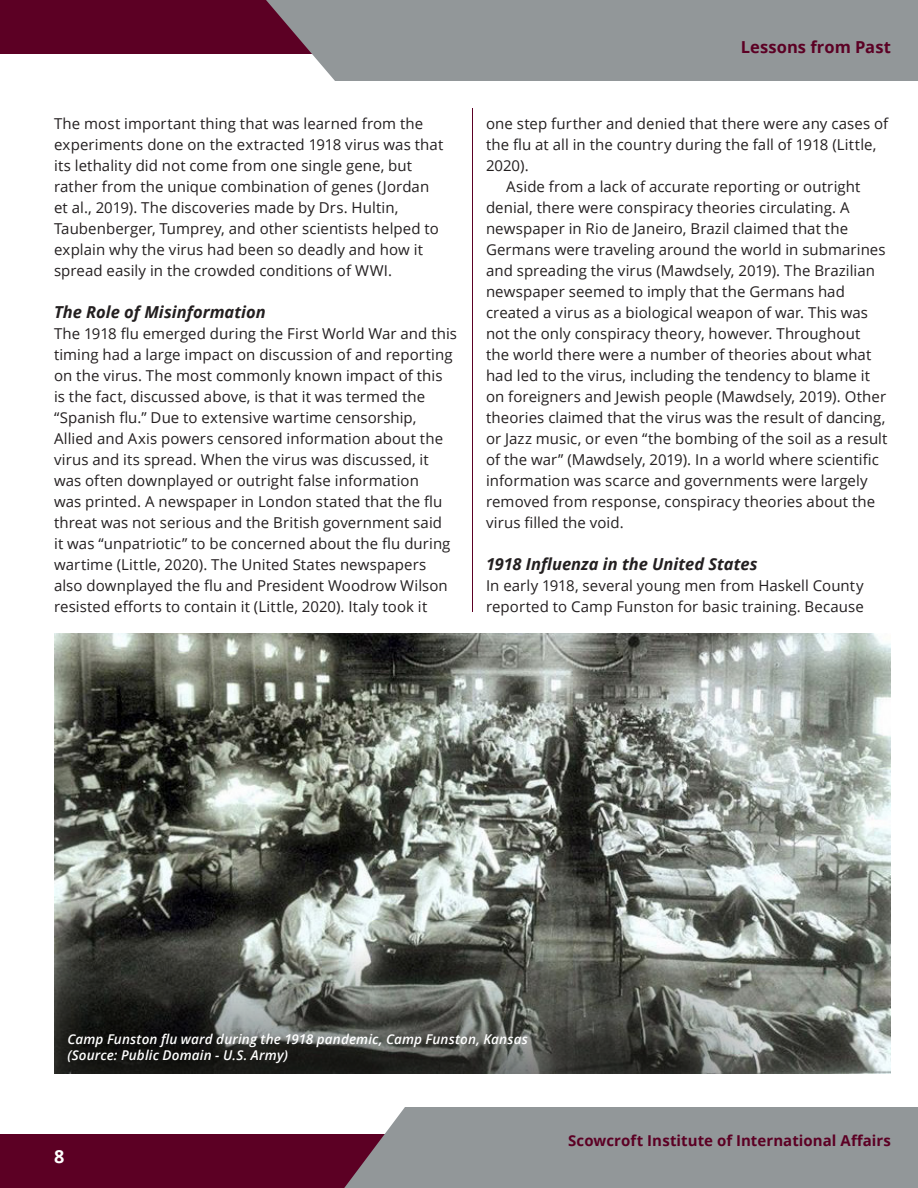
<style>
.page{position:relative;width:918px;height:1188px;background:#fff}
.page>*{position:absolute;margin:0;border:0;box-sizing:border-box;transform-origin:0 0}
.t1{font:700 18px "Open Sans";color:#fff}
.t2{font:italic 700 16.5px "Open Sans";color:#231f20}
.t3{font:700 16.5px "Open Sans";letter-spacing:.005em;color:#5c0024}
.t4{font:15px/21px "Open Sans";letter-spacing:.005em;color:#231f20}
.t5{font:700 15px "Open Sans";letter-spacing:.005em;color:#5c0024}
.t6{font:italic 600 13.5px "Open Sans";letter-spacing:.01em;color:#fff}
</style>
<div class="page">
<div style="left:0;top:1134px;width:918px;height:54px;background:#5c0024"></div>
<div style="left:0;top:0;width:918px;height:54px;background:#5c0024"></div>
<div style="left:344px;top:1107px;width:574px;height:81px;background:#929799"></div>
<div style="left:266px;top:0;width:652px;height:81px;background:#929799"></div>
<img style="left:54px;top:633px;width:837px;height:313px">
<svg style="left:54px;top:946px;width:837px;height:128px;background:#555853"></svg>
<hr style="left:472px;top:108px;width:1px;height:504px;background:#5c0024">
<p class="t4" style="left:54px;top:113px;width:391px">The most important thing that was learned from the experiments done on the extracted 1918 virus was that its lethality did not come from one single gene, but rather from the unique combination of genes (Jordan et al., 2019). The discoveries made by Drs. Hultin, Taubenberger, Tumprey, and other scientists helped to explain why the virus had been so deadly and how it spread easily in the crowded conditions of WWI.</p>
<p class="t2" style="left:54px;top:300px;width:213px">The Role of Misinformation</p>
<p class="t4" style="left:54px;top:323px;width:405px">The 1918 flu emerged during the First World War and this timing had a large impact on discussion of and reporting on the virus. The most commonly known impact of this is the fact, discussed above, is that it was termed the “Spanish flu.” Due to extensive wartime censorship, Allied and Axis powers censored information about the virus and its spread. When the virus was discussed, it was often downplayed or outright false information<br>was printed. A newspaper in London stated that the flu threat was not serious and the British government said<br>it was “unpatriotic” to be concerned about the flu during wartime (Little, 2020). The United States newspapers also downplayed the flu and President Woodrow Wilson resisted efforts to contain it (Little, 2020). Italy took it</p>
<p class="t3" style="left:741px;top:35px;width:152px">Lessons from Past</p>
<p class="t4" style="left:486px;top:113px;width:404px">one step further and denied that there were any cases of the flu at all in the country during the fall of 1918 (Little,<br>2020).</p>
<p class="t4" style="left:486px;top:176px;width:403px;text-indent:20px">Aside from a lack of accurate reporting or outright denial, there were conspiracy theories circulating. A newspaper in Rio de Janeiro, Brazil claimed that the Germans were traveling around the world in submarines and spreading the virus (Mawdsely, 2019). The Brazilian newspaper seemed to imply that the Germans had created a virus as a biological weapon of war. This was not the only conspiracy theory, however. Throughout<br>the world there were a number of theories about what had led to the virus, including the tendency to blame it on foreigners and Jewish people (Mawdsely, 2019). Other theories claimed that the virus was the result of dancing, or Jazz music, or even “the bombing of the soil as a result of the war” (Mawdsely, 2019). In a world where scientific information was scarce and governments were largely removed from response, conspiracy theories about the virus filled the void.</p>
<p class="t2" style="left:486px;top:552px;width:273px">1918 Influenza in the United States</p>
<p class="t4" style="left:486px;top:575px;width:379px">In early 1918, several young men from Haskell County reported to Camp Funston for basic training. Because</p>
<p class="t6" style="left:68px;top:1030px;width:462px">Camp Funston flu ward during the 1918 pandemic, Camp Funston, Kansas</p>
<p class="t6" style="left:68px;top:1046px;width:222px">(Source: Public Domain - U.S. Army)</p>
<p class="t1" style="left:54px;top:1144px;width:12px">8</p>
<p class="t5" style="left:568px;top:1130px;width:324px">Scowcroft Institute of International Affairs</p>
</div>
